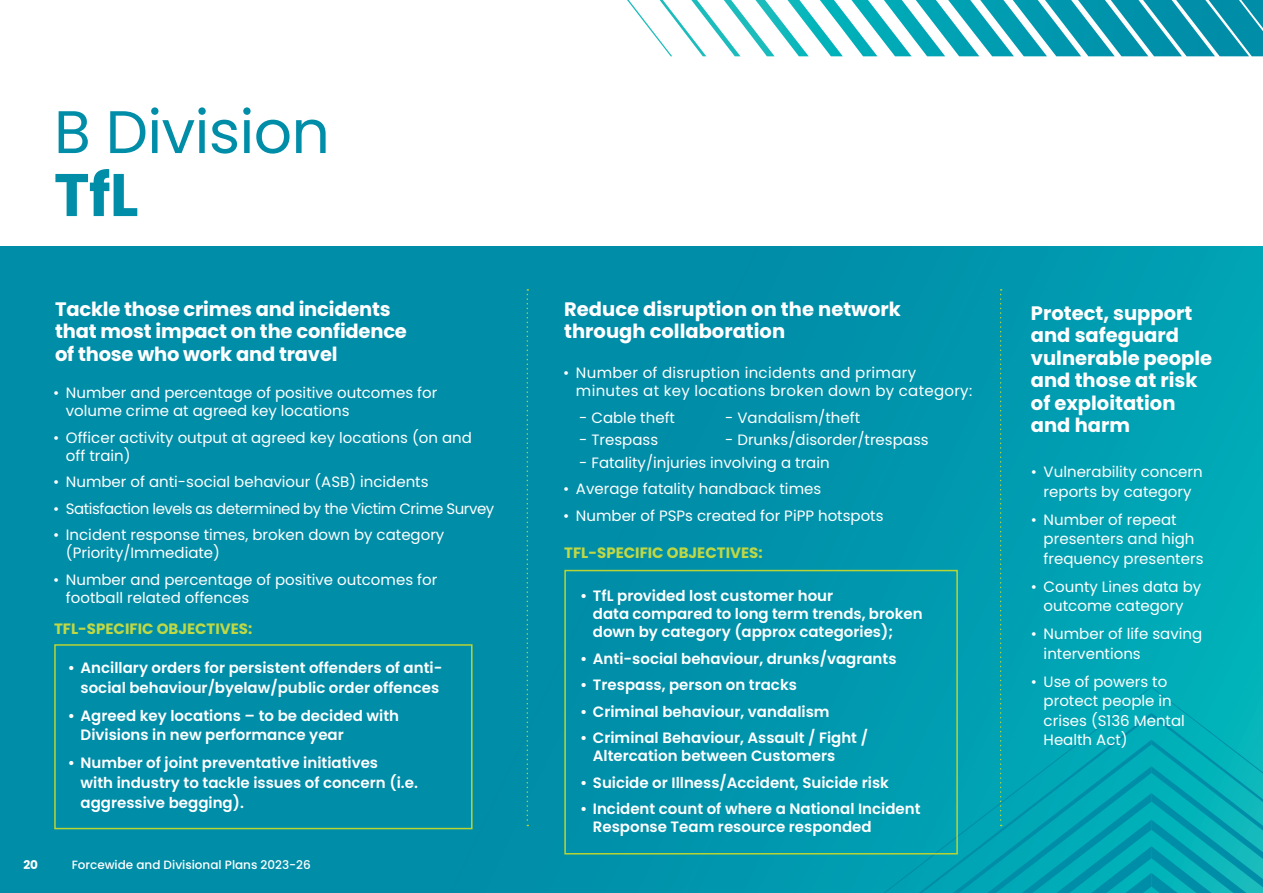
<style>
.page{position:relative;width:1263px;height:893px;background:#fff}
.page>*{position:absolute;margin:0;border:0;box-sizing:border-box;transform-origin:0 0}
.t1{font:60px/63px "Poppins";letter-spacing:-.01em;color:#008da8}
.t2{font:700 19.5px/22.5px "Poppins";color:#fff}
.t3{font:15px/19.5px "Poppins";color:#fff}
.t4{font:600 15px/19.5px "Poppins";color:#fff}
.t5{font:15px/18px "Poppins";letter-spacing:.02em;color:#fff}
.t6{font:15px "Poppins";letter-spacing:-.03em;color:#fff}
.t7{font:700 15px "Poppins";color:#c0d845}
.t8{font:500 12px "Poppins";color:#fff}
.t9{font:700 12px "Poppins";color:#fff}
.s1{font-weight:700}
</style>
<div class="page">
<div style="left:0;top:247px;width:1263px;height:646px;background:#008da8"></div>
<svg style="left:627px;top:0;width:636px;height:56px"></svg>
<svg style="left:526px;top:289px;width:2px;height:537px"></svg>
<svg style="left:843px;top:289px;width:420px;height:604px"></svg>
<div style="left:54px;top:644px;width:418px;height:185px;border:2px solid #bad432"></div>
<div style="left:564px;top:570px;width:394px;height:284px;border:2px solid #bad432"></div>
<p class="t1" style="left:54px;top:101px;width:277px">B Division<br><span class="s1">TfL</span></p>
<p class="t2" style="left:55px;top:298px;width:353px">Tackle those crimes and incidents that most impact on the confidence of those who work and travel</p>
<p class="t2" style="left:564px;top:298px;width:338px">Reduce disruption on the network through collaboration</p>
<p class="t2" style="left:1031px;top:302px;width:183px">Protect, support and safeguard vulnerable people and those at risk of exploitation and harm</p>
<p class="t5" style="left:576px;top:364px;width:398px;text-indent:-13px">• Number of disruption incidents and primary minutes at key locations broken down by category:</p>
<p class="t3" style="left:579px;top:408px;width:97px">- Cable theft</p>
<p class="t3" style="left:725px;top:408px;width:136px">- Vandalism/theft</p>
<p class="t3" style="left:579px;top:430px;width:81px">- Trespass</p>
<p class="t3" style="left:725px;top:430px;width:205px">- Drunks/disorder/trespass</p>
<p class="t3" style="left:579px;top:453px;width:252px">- Fatality/injuries involving a train</p>
<p class="t3" style="left:563px;top:479px;width:260px">• Average fatality handback times</p>
<p class="t3" style="left:563px;top:506px;width:322px">• Number of PSPs created for PiPP hotspots</p>
<p class="t3" style="left:66px;top:384px;width:373px;line-height:18px;text-indent:-13px">• Number and percentage of positive outcomes for volume crime at agreed key locations</p>
<p class="t3" style="left:66px;top:428px;width:407px;line-height:18px;text-indent:-13px">• Officer activity output at agreed key locations (on and off train)</p>
<p class="t3" style="left:53px;top:472px;width:377px">• Number of anti-social behaviour (ASB) incidents</p>
<p class="t6" style="left:53px;top:500px;width:443px">• Satisfaction levels as determined by the Victim Crime Survey</p>
<p class="t3" style="left:66px;top:526px;width:380px;line-height:18px;text-indent:-13px">• Incident response times, broken down by category (Priority/Immediate)</p>
<p class="t3" style="left:66px;top:571px;width:373px;line-height:18px;text-indent:-13px">• Number and percentage of positive outcomes for football related offences</p>
<p class="t3" style="left:1031px;top:462px;width:173px;text-align:center">• Vulnerability concern reports by category</p>
<p class="t3" style="left:1044px;top:510px;width:161px;text-indent:-13px">• Number of repeat presenters and high frequency presenters</p>
<p class="t3" style="left:1031px;top:577px;width:172px;text-align:center">• County Lines data by outcome category</p>
<p class="t3" style="left:1044px;top:624px;width:160px;text-indent:-13px">• Number of life saving interventions</p>
<p class="t3" style="left:1044px;top:672px;width:143px;text-indent:-13px">• Use of powers to protect people in crises (S136 Mental<br>Health Act)</p>
<p class="t7" style="left:564px;top:544px;width:200px">TFL-SPECIFIC OBJECTIVES:</p>
<p class="t4" style="left:593px;top:587px;width:331px;line-height:18px;text-indent:-13px">• TfL provided lost customer hour<br>data compared to long term trends, broken down by category (approx categories);</p>
<p class="t4" style="left:580px;top:649px;width:318px">• Anti-social behaviour, drunks/vagrants</p>
<p class="t4" style="left:580px;top:675px;width:218px">• Trespass, person on tracks</p>
<p class="t4" style="left:580px;top:702px;width:251px">• Criminal behaviour, vandalism</p>
<p class="t4" style="left:593px;top:729px;width:277px;line-height:18px;text-indent:-13px">• Criminal Behaviour, Assault / Fight /<br>Altercation between Customers</p>
<p class="t4" style="left:580px;top:773px;width:310px">• Suicide or Illness/Accident, Suicide risk</p>
<p class="t4" style="left:593px;top:800px;width:329px;line-height:18px;text-indent:-13px">• Incident count of where a National Incident<br>Response Team resource responded</p>
<p class="t7" style="left:54px;top:620px;width:200px">TFL-SPECIFIC OBJECTIVES:</p>
<p class="t4" style="left:68px;top:658px;width:376px;text-align:right">• Ancillary orders for persistent offenders of anti&shy;social behaviour/byelaw/public order offences</p>
<p class="t4" style="left:81px;top:706px;width:320px;text-indent:-13px">• Agreed key locations – to be decided with<br>Divisions in new performance year</p>
<p class="t4" style="left:81px;top:754px;width:339px;text-indent:-13px">• Number of joint preventative initiatives<br>with industry to tackle issues of concern (i.e. aggressive begging).</p>
<p class="t9" style="left:23px;top:858px;width:16px">20</p>
<p class="t8" style="left:72px;top:858px;width:241px">Forcewide and Divisional Plans 2023-26</p>
</div>
